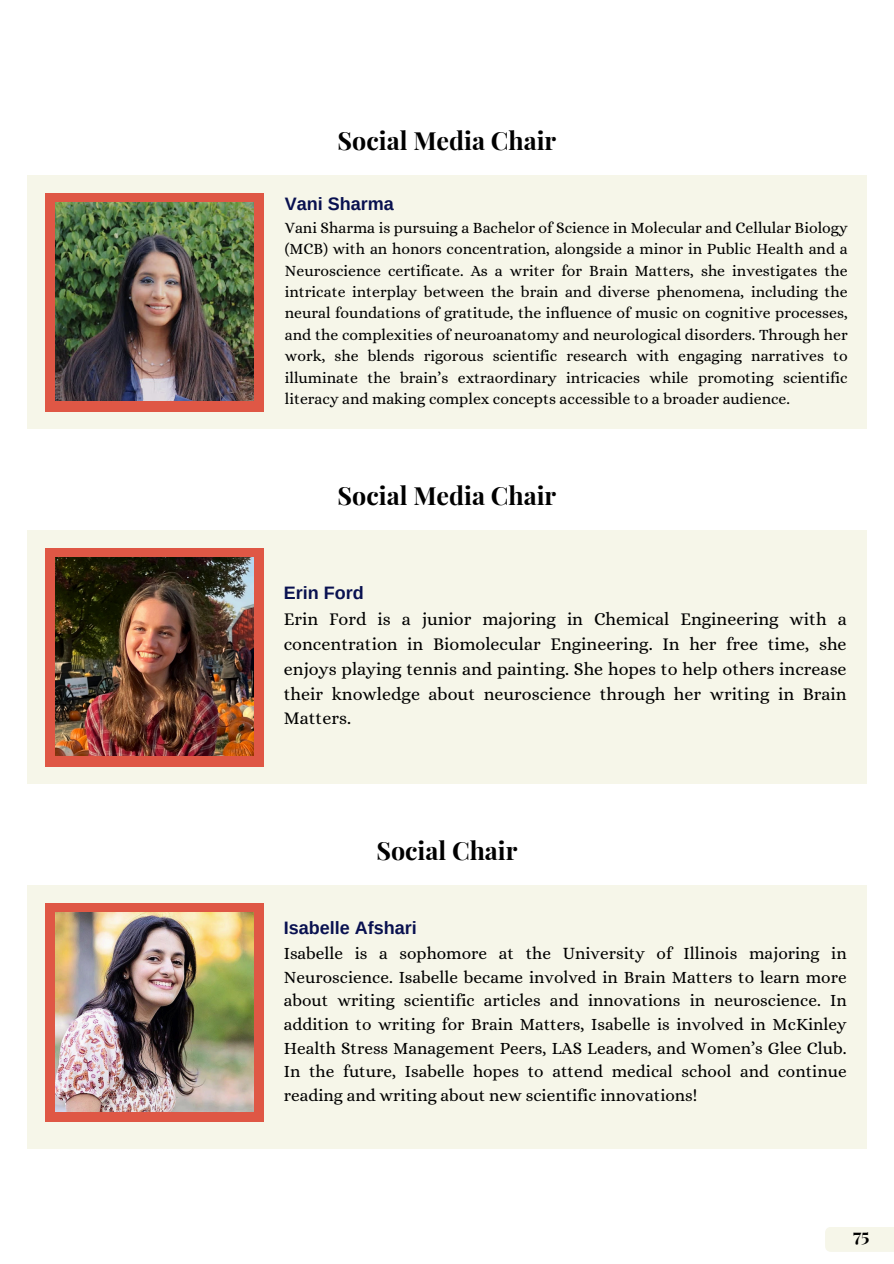
<style>
.page{position:relative;width:894px;height:1264px;background:#fff}
.page>*{position:absolute;margin:0;border:0;box-sizing:border-box;transform-origin:0 0}
.t1{font:700 25.05px "Playfair Display";color:#000}
.t2{font:18px/24.8px "Alice";color:#000;text-align:justify}
.t3{font:700 18px "Arimo";color:#091150}
.t4{font:700 18px "Playfair Display";color:#000}
.t5{font:17.25px/23.7px "Alice";color:#000;text-align:justify}
.t6{font:15.75px/21.3px "Alice";color:#000;text-align:justify}
</style>
<div class="page">
<div style="left:27px;top:530px;width:839px;height:253px;background:#f6f6e9"></div>
<div style="left:45px;top:548px;width:218px;height:218px;background:#df5745"></div>
<img style="left:55px;top:557px;width:198px;height:198px">
<div style="left:27px;top:885px;width:839px;height:264px;background:#f6f6e9"></div>
<div style="left:45px;top:903px;width:218px;height:218px;background:#df5745"></div>
<img style="left:55px;top:912px;width:198px;height:198px">
<div style="left:27px;top:175px;width:839px;height:253px;background:#f6f6e9"></div>
<div style="left:45px;top:193px;width:218px;height:218px;background:#df5745"></div>
<img style="left:55px;top:202px;width:198px;height:198px">
<div style="left:825px;top:1227px;width:68px;height:24px;background:#f6f6e9"></div>
<h1 class="t1" style="left:337px;top:123px;width:220px">Social Media Chair</h1>
<p class="t3" style="left:285px;top:194px;width:110px">Vani Sharma</p>
<p class="t6" style="left:285px;top:217px;width:564px">Vani Sharma is pursuing a Bachelor of Science in Molecular and Cellular Biology (MCB) with an honors concentration, alongside a minor in Public Health and a Neuroscience certificate. As a writer for Brain Matters, she investigates the intricate interplay between the brain and diverse phenomena, including the neural foundations of gratitude, the influence of music on cognitive processes, and the complexities of neuroanatomy and neurological disorders. Through her work, she blends rigorous scientific research with engaging narratives to illuminate the brain’s extraordinary intricacies while promoting scientific literacy and making complex concepts accessible to a broader audience.</p>
<h1 class="t1" style="left:337px;top:477px;width:220px">Social Media Chair</h1>
<p class="t3" style="left:284px;top:583px;width:81px">Erin Ford</p>
<p class="t2" style="left:284px;top:607px;width:564px">Erin Ford is a junior majoring in Chemical Engineering with a concentration in Biomolecular Engineering. In her free time, she enjoys playing tennis and painting. She hopes to help others increase their knowledge about neuroscience through her writing in Brain Matters.</p>
<h1 class="t1" style="left:376px;top:832px;width:143px">Social Chair</h1>
<p class="t3" style="left:284px;top:918px;width:134px">Isabelle Afshari</p>
<p class="t5" style="left:284px;top:941px;width:564px">Isabelle is a sophomore at the University of Illinois majoring in Neuroscience. Isabelle became involved in Brain Matters to learn more about writing scientific articles and innovations in neuroscience. In addition to writing for Brain Matters, Isabelle is involved in McKinley Health Stress Management Peers, LAS Leaders, and Women’s Glee Club.<br>In the future, Isabelle hopes to attend medical school and continue reading and writing about new scientific innovations!</p>
<p class="t4" style="left:852px;top:1222px;width:18px">75</p>
</div>
